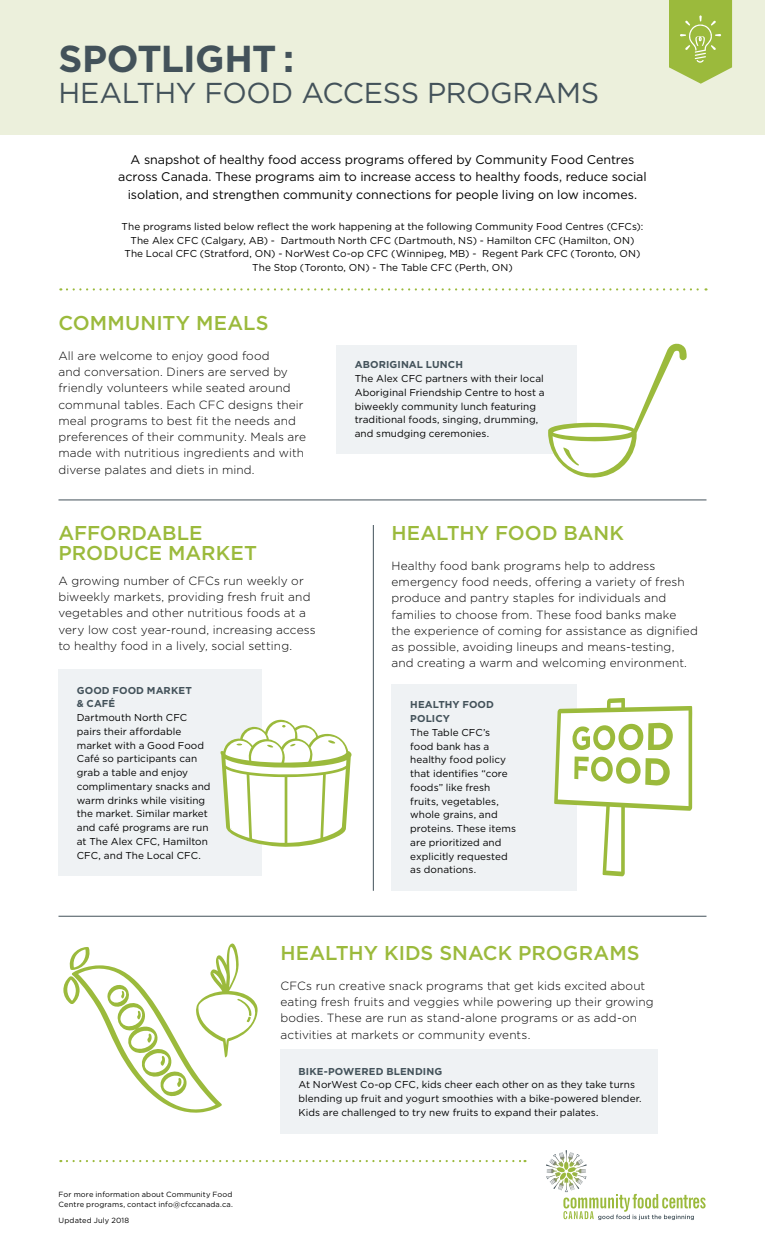
<style>
.page{position:relative;width:765px;height:1260px;background:#fff}
.page>*{position:absolute;margin:0;border:0;box-sizing:border-box;transform-origin:0 0}
.t1{font:700 37.5px "Gotham HTF";color:#43525a}
.t2{font:28.75px "Gotham HTF";letter-spacing:-.015em;color:#43525a}
.t3{font:500 20px/20px "Gotham HTF";letter-spacing:.005em;color:#9bba3c}
.t4{font:12.5px/17.5px "Gotham HTF";letter-spacing:-.005em;color:#000;text-align:center}
.t5{font:300 11.88px/16.2px "Gotham HTF";letter-spacing:.005em;color:#000}
.t6{font:10px/13.8px "Gotham HTF";letter-spacing:.005em;color:#000}
.t7{font:700 10px/13.8px "Gotham HTF";letter-spacing:.015em;color:#43525a}
.t8{font:7.5px/10px "Gotham HTF";letter-spacing:.015em;color:#000}
</style>
<div class="page">
<div style="left:392px;top:684px;width:185px;height:207px;background:#eff2f4"></div>
<div style="left:58px;top:669px;width:204px;height:207px;background:#eff2f4"></div>
<div style="left:336px;top:345px;width:241px;height:109px;background:#eff2f4"></div>
<div style="left:280px;top:1049px;width:378px;height:84px;background:#eff2f4"></div>
<div style="left:0;top:0;width:765px;height:135px;background:#ecf0dc"></div>
<svg style="left:67px;top:288px;width:640px;height:3px"></svg>
<hr style="left:373px;top:525px;width:1px;height:366px;background:#43525a">
<hr style="left:58px;top:500px;width:649px;height:1px;background:#43525a">
<hr style="left:58px;top:916px;width:649px;height:1px;background:#43525a">
<svg style="left:63px;top:943px;width:195px;height:170px"></svg>
<svg style="left:554px;top:698px;width:138px;height:178px"></svg>
<svg style="left:669px;top:0;width:63px;height:84px;background:#a7c255"></svg>
<svg style="left:67px;top:1160px;width:459px;height:2px"></svg>
<svg style="left:546px;top:1150px;width:160px;height:70px"></svg>
<svg style="left:220px;top:719px;width:132px;height:128px"></svg>
<svg style="left:548px;top:343px;width:139px;height:135px"></svg>
<h1 class="t1" style="left:59px;top:37px;width:27px">SPO</h1>
<h1 class="t1" style="left:138px;top:37px;width:158px">TLI GHT :</h1>
<h2 class="t2" style="left:59px;top:77px;width:61px">Health</h2>
<h2 class="t2" style="left:176px;top:77px;width:70px">y Food</h2>
<h2 class="t2" style="left:301px;top:77px;width:167px">Access Programs</h2>
<p class="t4" style="left:118px;top:150px;width:530px">A snapshot of healthy food access programs offered by Community Food Centres across Canada. These programs aim to increase access to healthy foods, reduce social isolation, and strengthen community connections for people living on low incomes.</p>
<p class="t6" style="left:122px;top:219px;width:523px;text-align:center">The programs listed below reflect the work happening at the following Community Food Centres (CFCs):<br>The Alex CFC (Calgary, AB) - Dartmouth North CFC (Dartmouth, NS) - Hamilton CFC (Hamilton, ON)<br>The Local CFC (Stratford, ON) - NorWest Co-op CFC (Winnipeg, MB) - Regent Park CFC (Toronto, ON)<br>The Stop (Toronto, ON) - The Table CFC (Perth, ON)</p>
<h3 class="t3" style="left:58px;top:313px;width:209px">COMMUNITY M EALS</h3>
<p class="t5" style="left:58px;top:348px;width:249px">All are welcome to enjoy good food<br>and conversation. Diners are served by friendly volunteers while seated around communal tables. Each CFC designs their meal programs to best fit the needs and preferences of their community. Meals are made with nutritious ingredients and with diverse palates and diets in mind.</p>
<p class="t7" style="left:355px;top:358px;width:102px">ABORIGI NAL LUNCH</p>
<p class="t6" style="left:355px;top:372px;width:192px">The Alex CFC partners with their local Aboriginal Friendship Centre to host a biweekly community lunch featuring traditional foods, singing, drumming, and smudging ceremonies.</p>
<h3 class="t3" style="left:58px;top:523px;width:200px">AFFORDABLE<br>PRODUCE MARKET</h3>
<p class="t5" style="left:58px;top:573px;width:259px">A growing number of CFCs run weekly or biweekly markets, providing fresh fruit and vegetables and other nutritious foods at a very low cost year-round, increasing access to healthy food in a lively, social setting.</p>
<p class="t7" style="left:77px;top:683px;width:117px;text-indent:25px">D FOO D MARKET &amp; CAFÉ</p>
<p class="t6" style="left:77px;top:711px;width:135px">Dartmouth North CFC pairs their affordable market with a Good Food<br>Café so participants can grab a table and enjoy complimentary snacks and warm drinks while visiting the market. Similar market and café programs are run at The Alex CFC, Hamilton<br>CFC, and The Local CFC.</p>
<p class="t7" style="left:77px;top:683px;width:9px">GOO</p>
<h3 class="t3" style="left:392px;top:523px;width:234px">HEALTHY FOOD BANK</h3>
<p class="t5" style="left:392px;top:558px;width:308px">Healthy food bank programs help to address emergency food needs, offering a variety of fresh produce and pantry staples for individuals and families to choose from. These food banks make the experience of coming for assistance as dignified as possible, avoiding lineups and means-testing, and creating a warm and welcoming environment.</p>
<p class="t7" style="left:410px;top:698px;width:61px">HEALTHY FOO</p>
<p class="t7" style="left:486px;top:698px;width:9px">D</p>
<p class="t7" style="left:410px;top:712px;width:41px">POLICY</p>
<p class="t6" style="left:410px;top:725px;width:107px">The Table CFC’s food bank has a healthy food policy that identifies “core foods” like fresh fruits, vegetables, whole grains, and proteins. These items are prioritized and explicitly requested as donations.</p>
<h3 class="t3" style="left:280px;top:943px;width:253px">HEALTHY KIDS SNACK PRO</h3>
<h3 class="t3" style="left:563px;top:943px;width:78px">GRAMS</h3>
<p class="t5" style="left:280px;top:978px;width:375px">CFCs run creative snack programs that get kids excited about eating fresh fruits and veggies while powering up their growing bodies. These are run as stand-alone programs or as add-on activities at markets or community events.</p>
<p class="t8" style="left:59px;top:1189px;width:176px">For more information about Community Food<br>Centre programs, contact info@cfccanada.ca.</p>
<p class="t8" style="left:59px;top:1215px;width:72px">Updated July 2018</p>
<p class="t7" style="left:298px;top:1064px;width:145px">BI KE-POWERED BLENDI NG</p>
<p class="t6" style="left:298px;top:1078px;width:345px">At NorWest Co-op CFC, kids cheer each other on as they take turns blending up fruit and yogurt smoothies with a bike-powered blender.<br>Kids are challenged to try new fruits to expand their palates.</p>
</div>
